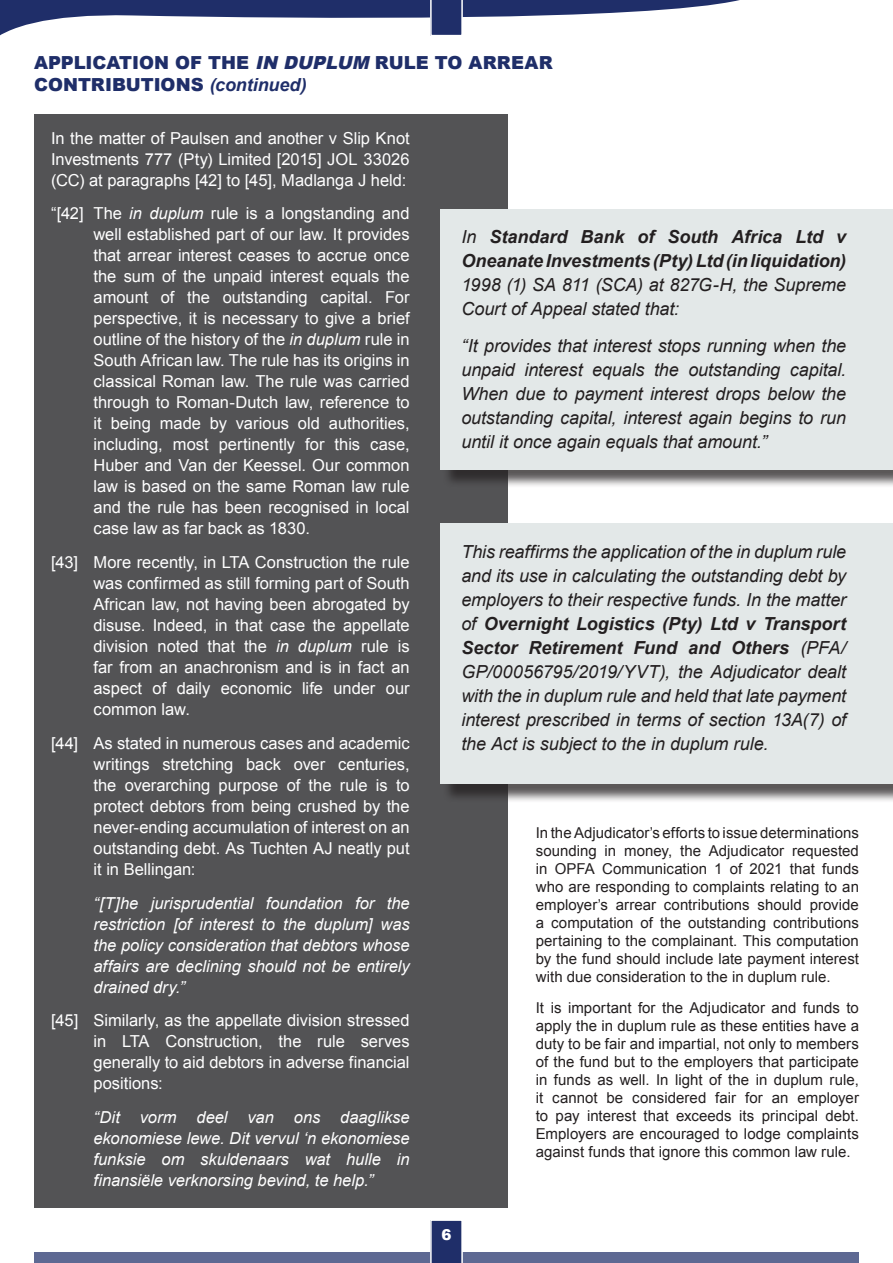
<style>
.page{position:relative;width:893px;height:1263px;background:#fff}
.page>*{position:absolute;margin:0;border:0;box-sizing:border-box;transform-origin:0 0}
.t1{font:italic 18px/24px "Arial";letter-spacing:-.005em;color:#231f20;text-align:justify}
.t2{font:italic 700 18px/24px "Arial";letter-spacing:-.005em;color:#231f20}
.t3{font:900 18px/21.6px "Arial";color:#1f2e69}
.t4{font:16.5px/21px "Arial";color:#fff;text-align:justify}
.t5{font:italic 16.5px/21px "Arial";color:#fff;text-align:justify}
.t6{font:15px/18px "Arial";color:#231f20;text-align:justify}
.t7{font:900 15px "Arial";color:#fff}
.s1{font-style:italic}
.s2{font-weight:700;font-style:italic}
.s3{font-weight:400}
.s4{font-weight:700}
</style>
<div class="page">
<svg style="left:0;top:0;width:740px;height:36px"></svg>
<div style="left:34px;top:1252px;width:825px;height:11px;background:#5e6993"></div>
<div style="left:34px;top:114px;width:473px;height:1094px;background:#535355"></div>
<svg style="left:430px;top:1220px;width:33px;height:43px"></svg>
<svg style="left:430px;top:0;width:33px;height:36px"></svg>
<div style="left:442px;top:211px;width:451px;height:277px;background:#231f20;opacity:.75"></div>
<div style="left:440px;top:209px;width:453px;height:260px;background:#e3e8e8"></div>
<div style="left:442px;top:526px;width:451px;height:277px;background:#231f20;opacity:.75"></div>
<div style="left:440px;top:524px;width:453px;height:260px;background:#e3e8e8"></div>
<p class="t3" style="left:34px;top:52px;width:520px">APPLICATION OF THE <span class="s1">IN DUPLUM</span> RULE TO ARREAR<br>CONTRIBUTIONS <span class="s2">(continued)</span></p>
<p class="t4" style="left:51px;top:129px;width:360px">In the matter of Paulsen and another v Slip Knot Investments 777 (Pty) Limited [2015] JOL 33026 (CC) at paragraphs [42] to [45], Madlanga J held:</p>
<p class="t4" style="left:94px;top:204px;width:318px;text-indent:-43px">“[42] The <span class="s1">in duplum</span> rule is a longstanding and well established part of our law. It provides that arrear interest ceases to accrue once the sum of the unpaid interest equals the amount of the outstanding capital. For perspective, it is necessary to give a brief outline of the history of the <span class="s1">in duplum</span> rule in South African law. The rule has its origins in classical Roman law. The rule was carried through to Roman-Dutch law, reference to it being made by various old authorities, including, most pertinently for this case, Huber and Van der Keessel. Our common law is based on the same Roman law rule and the rule has been recognised in local case law as far back as 1830.</p>
<p class="t4" style="left:94px;top:553px;width:318px;text-indent:-43px">[43] More recently, in LTA Construction the rule was confirmed as still forming part of South African law, not having been abrogated by disuse. Indeed, in that case the appellate division noted that the <span class="s1">in duplum</span> rule is far from an anachronism and is in fact an aspect of daily economic life under our common law.</p>
<p class="t4" style="left:94px;top:734px;width:318px;text-indent:-43px">[44] As stated in numerous cases and academic writings stretching back over centuries, the overarching purpose of the rule is to protect debtors from being crushed by the never-ending accumulation of interest on an outstanding debt. As Tuchten AJ neatly put it in Bellingan:</p>
<p class="t5" style="left:94px;top:894px;width:318px">“[T]he jurisprudential foundation for the restriction [of interest to the duplum] was the policy consideration that debtors whose affairs are declining should not be entirely drained dry.”</p>
<p class="t4" style="left:94px;top:1011px;width:318px;text-indent:-43px">[45] Similarly, as the appellate division stressed in LTA Construction, the rule serves generally to aid debtors in adverse financial positions:</p>
<p class="t5" style="left:94px;top:1108px;width:318px">“Dit vorm deel van ons daaglikse ekonomiese lewe. Dit vervul ‘n ekonomiese funksie om skuldenaars wat hulle in finansiële verknorsing bevind, te help.”</p>
<p class="t2" style="left:461px;top:227px;width:386px"><span class="s3">In</span> Standard Bank of South Africa Ltd v<br>Oneanate Investments (Pty) Ltd (in liquidation)</p>
<p class="t1" style="left:461px;top:275px;width:386px">1998 (1) SA 811 (SCA) at 827G-H, the Supreme<br>Court of Appeal stated that:</p>
<p class="t1" style="left:461px;top:336px;width:386px">“It provides that interest stops running when the unpaid interest equals the outstanding capital.<br>When due to payment interest drops below the outstanding capital, interest again begins to run until it once again equals that amount.”</p>
<p class="t1" style="left:461px;top:541px;width:386px">This reaffirms the application of the in duplum rule and its use in calculating the outstanding debt by employers to their respective funds. In the matter of <span class="s4">Overnight Logistics (Pty) Ltd v Transport Sector Retirement Fund and Others</span> (PFA/ GP/00056795/2019/YVT), the Adjudicator dealt with the in duplum rule and held that late payment interest prescribed in terms of section 13A(7) of the Act is subject to the in duplum rule.</p>
<p class="t7" style="left:441px;top:1226px;width:12px">6</p>
<p class="t6" style="left:536px;top:825px;width:325px">In the Adjudicator’s efforts to issue determinations sounding in money, the Adjudicator requested in OPFA Communication 1 of 2021 that funds who are responding to complaints relating to an employer’s arrear contributions should provide a computation of the outstanding contributions pertaining to the complainant. This computation by the fund should include late payment interest with due consideration to the in duplum rule.</p>
<p class="t6" style="left:536px;top:1000px;width:325px">It is important for the Adjudicator and funds to apply the in duplum rule as these entities have a duty to be fair and impartial, not only to members of the fund but to the employers that participate in funds as well. In light of the in duplum rule, it cannot be considered fair for an employer to pay interest that exceeds its principal debt.<br>Employers are encouraged to lodge complaints against funds that ignore this common law rule.</p>
</div>
